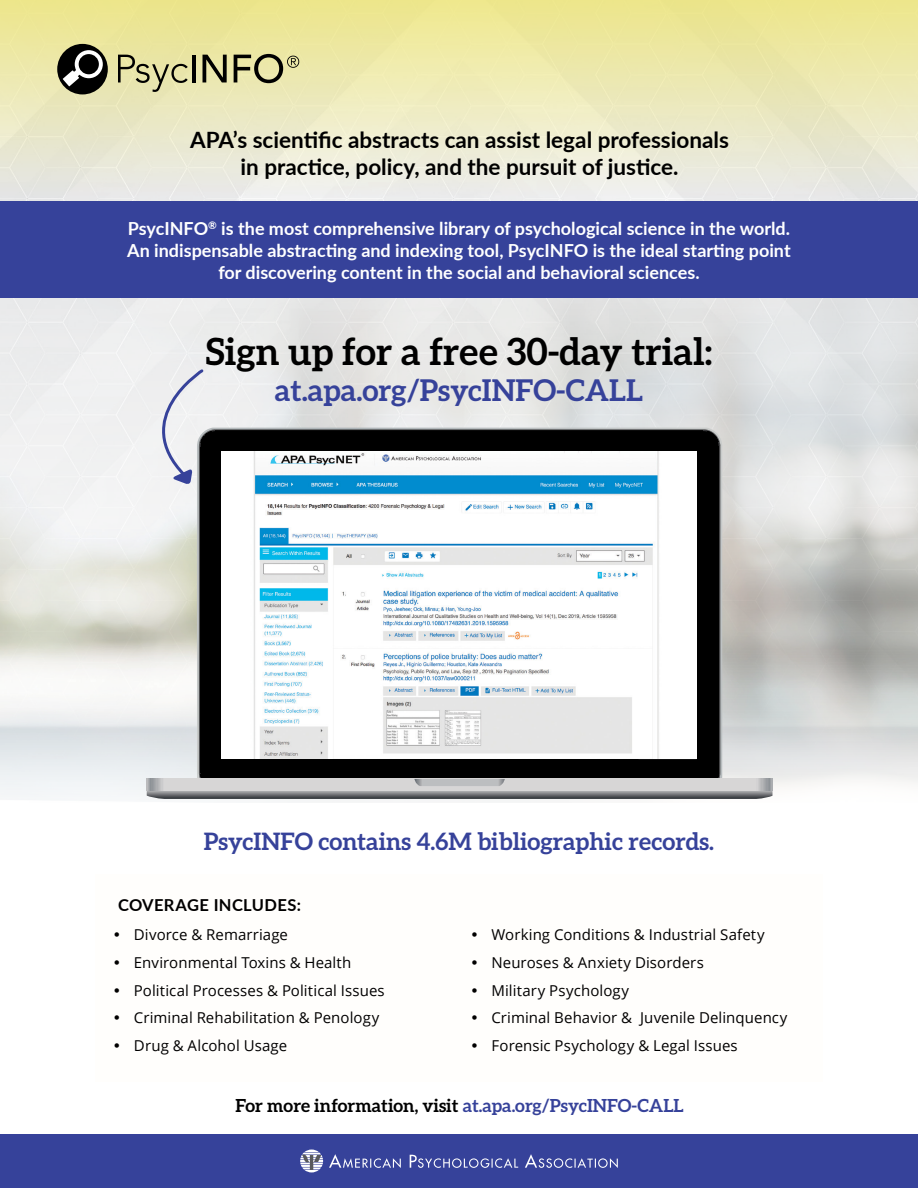
<style>
.page{position:relative;width:918px;height:1188px;background:#fff}
.page>*{position:absolute;margin:0;border:0;box-sizing:border-box;transform-origin:0 0}
.t1{font:700 37.5px "Aleo";color:#000}
.t2{font:700 30px "Aleo";color:#36429a}
.t3{font:700 24px "Aleo";color:#36429a}
.t4{font:700 22.5px/27px "Lato";color:#000;text-align:center}
.t5{font:700 18px/21.6px "Lato";color:#fff;text-align:center}
.t6{font:700 18px "Aleo";color:#000}
.t7{font:700 16.5px "Lato";letter-spacing:.025em;color:#000}
.t8{font:15px/27.8px "Open Sans";letter-spacing:.005em;color:#000}
.s1{color:#36429a}
</style>
<div class="page">
<div style="left:0;top:1134px;width:918px;height:54px;background:#36429a"></div>
<img style="left:0;top:196px;width:918px;height:562px">
<div style="left:0;top:0;width:918px;height:196px;background:linear-gradient(to bottom,#ede68a,#ebeceb)"></div>
<svg style="left:118px;top:55px;width:70px;height:37px"></svg>
<hr style="left:192px;top:55px;width:4px;height:27px;background:#000">
<svg style="left:203px;top:55px;width:24px;height:27px"></svg>
<svg style="left:234px;top:54px;width:65px;height:29px"></svg>
<div style="left:57px;top:44px;width:51px;height:50px;background:#000;border-radius:50%"></div>
<svg style="left:63px;top:50px;width:40px;height:36px"></svg>
<svg style="left:199px;top:429px;width:521px;height:350px"></svg>
<svg style="left:147px;top:779px;width:626px;height:20px"></svg>
<div style="left:0;top:202px;width:918px;height:96px;background:#36429a"></div>
<svg style="left:300px;top:1150px;width:23px;height:22px"></svg>
<svg style="left:329px;top:1154px;width:289px;height:14px"></svg>
<svg style="left:129px;top:368px;width:76px;height:117px"></svg>
<img style="left:221px;top:451px;width:476px;height:307px">
<p class="t4" style="left:190px;top:125px;width:540px">APA’s scientific abstracts can assist legal professionals in practice, policy, and the pursuit of justice.</p>
<p class="t5" style="left:127px;top:217px;width:665px">PsycINFO<sup>®</sup> is the most comprehensive library of psychological science in the world.<br>An indispensable abstracting and indexing tool, PsycINFO is the ideal starting point for discovering content in the social and behavioral sciences.</p>
<p class="t1" style="left:206px;top:330px;width:508px">Sign up for a free 30-day trial:</p>
<p class="t2" style="left:275px;top:373px;width:370px">at.apa.org/PsycINFO-CALL</p>
<p class="t3" style="left:204px;top:828px;width:512px">PsycINFO contains 4.6M bibliographic records.</p>
<p class="t7" style="left:118px;top:893px;width:184px">COVERAGE INCLUDES:</p>
<p class="t8" style="left:134px;top:920px;width:252px">Divorce &amp; Remarriage<br>Environmental Toxins &amp; Health<br>Political Processes &amp; Political Issues<br>Criminal Rehabilitation &amp; Penology<br>Drug &amp; Alcohol Usage</p>
<p class="t8" style="left:491px;top:920px;width:297px">Working Conditions &amp; Industrial Safety Neuroses &amp; Anxiety Disorders<br>Military Psychology<br>Criminal Behavior &amp; Juvenile Delinquency Forensic Psychology &amp; Legal Issues</p>
<p class="t6" style="left:235px;top:1095px;width:450px">For more information, visit <span class="s1">at.apa.org/PsycINFO-CALL</span></p>
</div>
